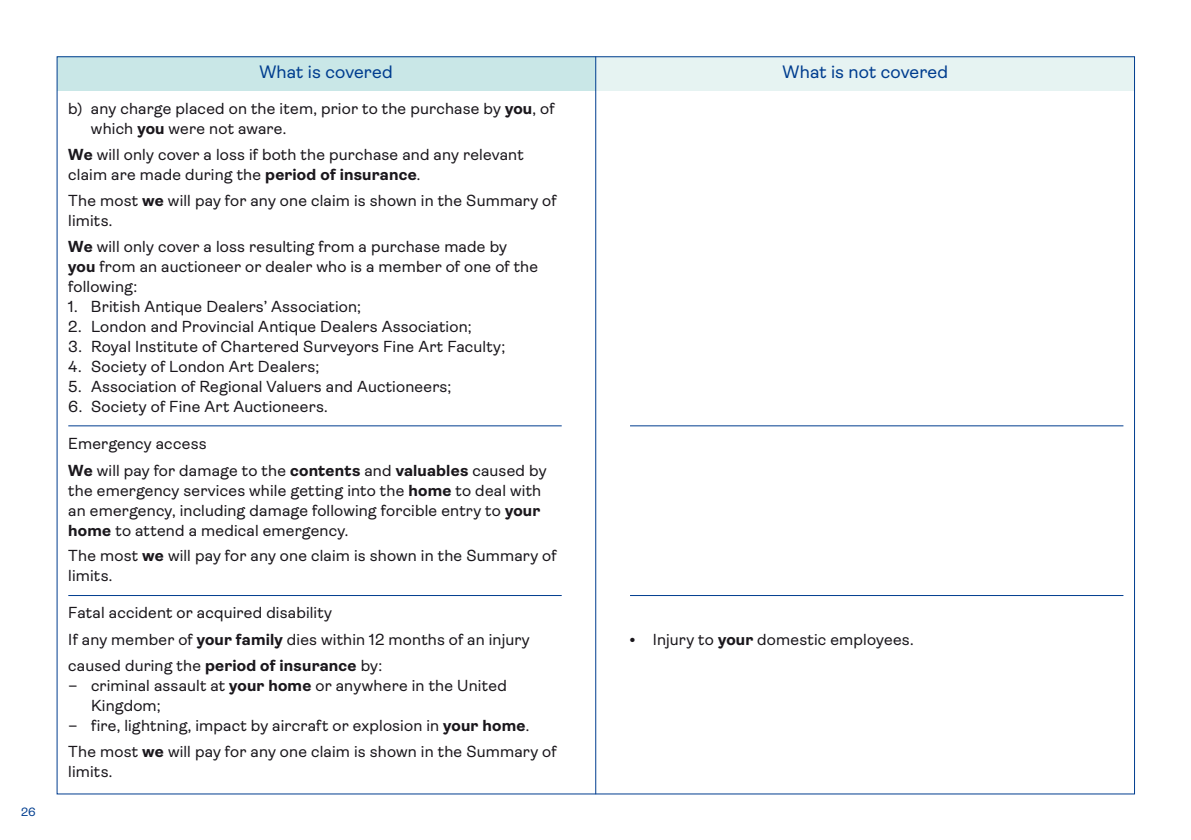
<style>
.page{position:relative;width:1191px;height:840px;background:#fff}
.page>*{position:absolute;margin:0;border:0;box-sizing:border-box;transform-origin:0 0}
.t1{font:18px "Ambit";letter-spacing:.005em;color:#003d8f}
.t2{font:16px/20px "Ambit";letter-spacing:.01em;color:#1a171c}
.t3{font:12px "Ambit";color:#003d8f}
.s1{font-weight:700}
</style>
<div class="page">
<div style="left:57px;top:56px;width:538px;height:35px;background:#c9e7e7"></div>
<div style="left:596px;top:56px;width:538px;height:35px;background:#e6f3f2"></div>
<hr style="left:595px;top:56px;width:1px;height:737px;background:#003d8f">
<hr style="left:630px;top:425px;width:493px;height:1px;background:#003d8f">
<hr style="left:630px;top:595px;width:493px;height:1px;background:#003d8f">
<hr style="left:68px;top:425px;width:494px;height:1px;background:#003d8f">
<hr style="left:68px;top:595px;width:494px;height:1px;background:#003d8f">
<p class="t3" style="left:21px;top:804px;width:16px">26</p>
<p class="t1" style="left:259px;top:62px;width:135px">What is covered</p>
<p class="t2" style="left:91px;top:99px;width:465px;text-indent:-23px">b) any charge placed on the item, prior to the purchase by <span class="s1">you</span>, of which <span class="s1">you</span> were not aware.</p>
<p class="t2" style="left:68px;top:145px;width:457px"><span class="s1">We</span> will only cover a loss if both the purchase and any relevant claim are made during the <span class="s1">period of insurance</span>.</p>
<p class="t2" style="left:68px;top:190px;width:490px">The most <span class="s1">we</span> will pay for any one claim is shown in the Summary of limits.</p>
<p class="t2" style="left:68px;top:236px;width:471px"><span class="s1">We</span> will only cover a loss resulting from a purchase made by <span class="s1">you</span> from an auctioneer or dealer who is a member of one of the following:</p>
<p class="t2" style="left:68px;top:296px;width:294px">1. British Antique Dealers’ Association;</p>
<p class="t2" style="left:68px;top:316px;width:405px">2. London and Provincial Antique Dealers Association;</p>
<p class="t2" style="left:68px;top:336px;width:438px">3. Royal Institute of Chartered Surveyors Fine Art Faculty;</p>
<p class="t2" style="left:68px;top:356px;width:252px">4. Society of London Art Dealers;</p>
<p class="t2" style="left:68px;top:376px;width:384px">5. Association of Regional Valuers and Auctioneers;</p>
<p class="t2" style="left:68px;top:396px;width:261px">6. Society of Fine Art Auctioneers.</p>
<p class="t2" style="left:68px;top:430px;width:480px;line-height:26.8px">Emergency access<br><span class="s1">We</span> will pay for damage to the <span class="s1">contents</span> and <span class="s1">valuables</span> caused by</p>
<p class="t2" style="left:68px;top:480px;width:474px;text-align:justify">the emergency services while getting into the <span class="s1">home</span> to deal with an emergency, including damage following forcible entry to <span class="s1">your home</span> to attend a medical emergency.</p>
<p class="t2" style="left:68px;top:545px;width:490px">The most <span class="s1">we</span> will pay for any one claim is shown in the Summary of limits.</p>
<p class="t2" style="left:68px;top:599px;width:463px;line-height:26.2px">Fatal accident or acquired disability<br>If any member of <span class="s1">your family</span> dies within 12 months of an injury caused during the <span class="s1">period of insurance</span> by:</p>
<p class="t2" style="left:91px;top:675px;width:417px;text-indent:-23px">– criminal assault at <span class="s1">your home</span> or anywhere in the United<br>Kingdom;</p>
<p class="t2" style="left:68px;top:712px;width:490px;line-height:25.6px">– fire, lightning, impact by aircraft or explosion in <span class="s1">your home</span>.<br>The most <span class="s1">we</span> will pay for any one claim is shown in the Summary of</p>
<p class="t2" style="left:68px;top:761px;width:46px">limits.</p>
<p class="t1" style="left:782px;top:62px;width:167px">What is not covered</p>
<p class="t2" style="left:630px;top:629px;width:285px">● Injury to <span class="s1">your</span> domestic employees.</p>
</div>
